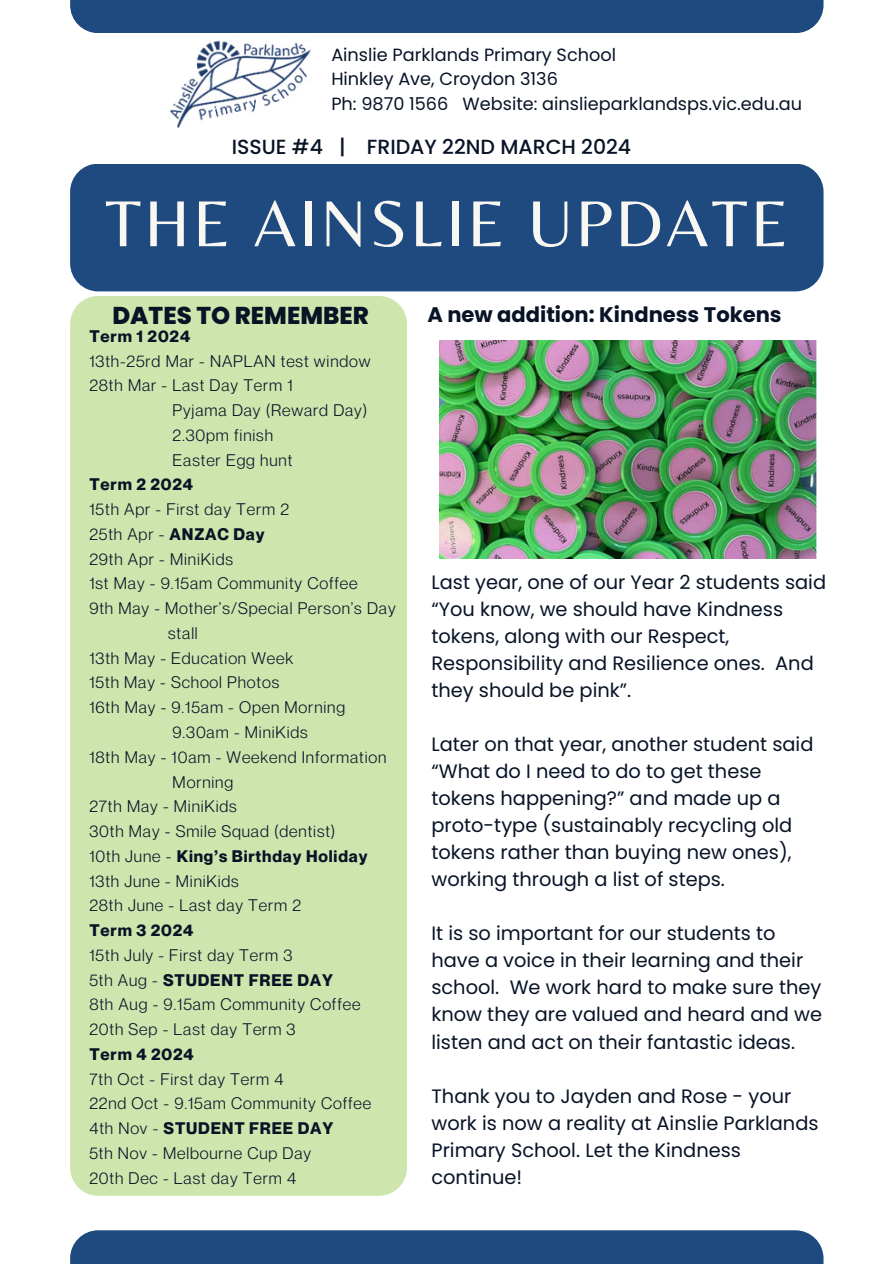
<style>
.page{position:relative;width:894px;height:1264px;background:#fff}
.page>*{position:absolute;margin:0;border:0;box-sizing:border-box;transform-origin:0 0}
.t1{font:67.5px "Belleza";letter-spacing:.045em;color:#f8f7f2}
.t2{font:800 24.3px "Poppins";color:#081326}
.t3{font:700 21px "Poppins";color:#081326}
.t4{font:500 20.4px "Poppins";color:#081326}
.t5{font:19.35px/27px "Poppins";color:#081326}
.t6{font:17.7px/24.5px "Poppins";color:#081326}
.t7{font:16.35px/24.8px "Neue Montreal";letter-spacing:.05em;color:#081326}
.t8{font:700 16.35px "Neue Montreal";letter-spacing:.05em;color:#081326}
.s1{font-weight:700}
.s2{font-weight:400}
</style>
<div class="page">
<div style="left:70px;top:164px;width:753px;height:127px;background:#1f4a7f;border-radius:28px"></div>
<div style="left:70px;top:296px;width:337px;height:899px;background:#cee6ae;border-radius:28px"></div>
<div style="left:70px;top:1230px;width:753px;height:33px;background:#1f4a7f"></div>
<div style="left:70px;top:0;width:753px;height:33px;background:#1f4a7f"></div>
<img style="left:169px;top:40px;width:142px;height:87px">
<img style="left:439px;top:340px;width:377px;height:218px">
<p class="t6" style="left:331px;top:42px;width:472px">Ainslie Parklands Primary School<br>Hinkley Ave, Croydon 3136<br>Ph: 9870 1566 Website: ainslieparklandsps.vic.edu.au</p>
<p class="t4" style="left:231px;top:135px;width:401px">ISSUE #4 | FRIDAY 22ND MARCH 2024</p>
<h1 class="t1" style="left:105px;top:183px;width:684px">THE AINSLIE UPDATE</h1>
<h2 class="t2" style="left:112px;top:301px;width:258px">DATES TO REMEMBER</h2>
<p class="t8" style="left:89px;top:322px;width:102px">Term 1 2024</p>
<p class="t7" style="left:89px;top:347px;width:283px">13th-25rd Mar - NAPLAN test window</p>
<p class="t7" style="left:89px;top:371px;width:205px">28th Mar - Last Day Term 1</p>
<p class="t7" style="left:173px;top:396px;width:196px">Pyjama Day (Reward Day)</p>
<p class="t7" style="left:173px;top:421px;width:102px">2.30pm finish</p>
<p class="t7" style="left:173px;top:446px;width:121px">Easter Egg hunt</p>
<p class="t8" style="left:89px;top:471px;width:105px">Term 2 2024</p>
<p class="t7" style="left:89px;top:495px;width:201px">15th Apr - First day Term 2</p>
<p class="t7" style="left:89px;top:520px;width:177px">25th Apr - <span class="s1">ANZAC Day</span></p>
<p class="t7" style="left:89px;top:545px;width:145px">29th Apr - MiniKids</p>
<p class="t7" style="left:89px;top:569px;width:270px">1st May - 9.15am Community Coffee</p>
<p class="t7" style="left:89px;top:594px;width:307px">9th May - Mother’s/Special Person’s Day</p>
<p class="t7" style="left:168px;top:619px;width:31px">stall</p>
<p class="t7" style="left:89px;top:644px;width:205px">13th May - Education Week</p>
<p class="t7" style="left:89px;top:668px;width:191px">15th May - School Photos</p>
<p class="t7" style="left:89px;top:693px;width:257px">16th May - 9.15am - Open Morning</p>
<p class="t7" style="left:173px;top:718px;width:137px">9.30am - MiniKids</p>
<p class="t7" style="left:89px;top:743px;width:298px">18th May - 10am - Weekend Information</p>
<p class="t7" style="left:173px;top:767px;width:62px">Morning</p>
<p class="t7" style="left:89px;top:792px;width:149px">27th May - MiniKids</p>
<p class="t7" style="left:89px;top:817px;width:247px">30th May - Smile Squad (dentist)</p>
<p class="t8" style="left:89px;top:842px;width:279px"><span class="s2">10th June -</span> King’s Birthday Holiday</p>
<p class="t7" style="left:89px;top:866px;width:151px">13th June - MiniKids</p>
<p class="t7" style="left:89px;top:891px;width:213px">28th June - Last day Term 2</p>
<p class="t8" style="left:89px;top:916px;width:105px">Term 3 2024</p>
<p class="t7" style="left:89px;top:941px;width:272px">15th July - First day Term 3<br>5th Aug - <span class="s1">STUDENT FREE DAY<br></span>8th Aug - 9.15am Community Coffee<br>20th Sep - Last day Term 3</p>
<p class="t8" style="left:89px;top:1040px;width:106px">Term 4 2024</p>
<p class="t7" style="left:89px;top:1064px;width:283px">7th Oct - First day Term 4<br>22nd Oct - 9.15am Community Coffee<br>4th Nov - <span class="s1">STUDENT FREE DAY<br></span>5th Nov - Melbourne Cup Day<br>20th Dec - Last day Term 4</p>
<p class="t3" style="left:427px;top:302px;width:356px">A new addition: Kindness Tokens</p>
<p class="t5" style="left:431px;top:569px;width:396px">Last year, one of our Year 2 students said “You know, we should have Kindness tokens, along with our Respect, Responsibility and Resilience ones. And they should be pink”.</p>
<p class="t5" style="left:431px;top:731px;width:383px">Later on that year, another student said “What do I need to do to get these tokens happening?” and made up a proto-type (sustainably recycling old tokens rather than buying new ones), working through a list of steps.</p>
<p class="t5" style="left:431px;top:920px;width:392px">It is so important for our students to have a voice in their learning and their school. We work hard to make sure they know they are valued and heard and we listen and act on their fantastic ideas.</p>
<p class="t5" style="left:431px;top:1082px;width:388px">Thank you to Jayden and Rose - your work is now a reality at Ainslie Parklands<br>Primary School. Let the Kindness continue!</p>
</div>
